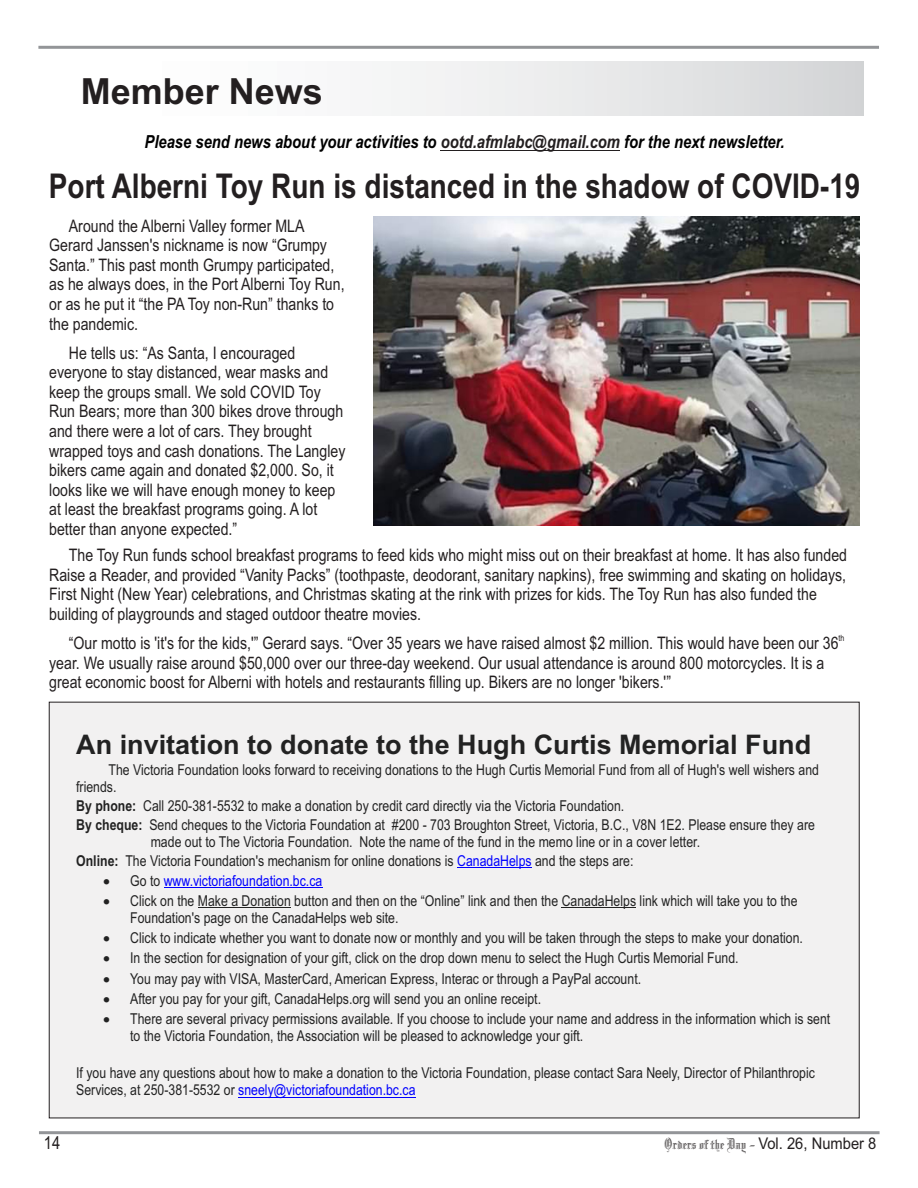
<style>
.page{position:relative;width:918px;height:1188px;background:#fff}
.page>*{position:absolute;margin:0;border:0;box-sizing:border-box;transform-origin:0 0}
.t1{font:700 36px "Arial";color:#231f20}
.t2{font:700 34.05px "Arial Narrow";color:#231f20}
.t3{font:700 27px "Arial";color:#222}
.t4{font:italic 700 18px "Arial Narrow";color:#000}
.t5{font:18px "Arial Narrow";color:#231f20}
.t6{font:17.25px/19.5px "Arial Narrow";color:#231f20}
.t7{font:16.05px "Blackletter 686 BT";color:#231f20;scale:1.12 1}
.t8{font:15px/17px "Arial Narrow";color:#222}
.t9{font:15px "Arial Narrow";color:#00f}
.t10{font:8.7px "Arial Narrow";color:#231f20}
.s1{color:#231f20}
.s2{font-weight:700}
.s3{color:#00f}
.s4{color:#222}
.s5{font-family:"Arial Narrow"}
</style>
<div class="page">
<hr style="left:39px;top:1131px;width:841px;height:3px;background:#939598">
<hr style="left:38px;top:46px;width:841px;height:3px;background:#939598">
<div style="left:48px;top:701px;width:812px;height:418px;background:#f2f1f1"></div>
<hr style="left:457px;top:867px;width:75px;height:1px;background:#00f">
<hr style="left:164px;top:887px;width:158px;height:1px;background:#00f">
<hr style="left:198px;top:907px;width:93px;height:1px;background:#222">
<hr style="left:562px;top:907px;width:74px;height:1px;background:#222">
<hr style="left:238px;top:1097px;width:178px;height:1px;background:#00f">
<img style="left:373px;top:216px;width:486px;height:309px">
<div style="left:54px;top:61px;width:810px;height:54px;background:linear-gradient(to right,#fff,#d8d9da)"></div>
<hr style="left:441px;top:150px;width:179px;height:1px;background:#231f20">
<h1 class="t1" style="left:81px;top:78px;width:244px">Member News</h1>
<p class="t4" style="left:145px;top:135px;width:642px">Please send news about your activities to <span class="s1">ootd.afmlabc@gmail.com</span> for the next newsletter.</p>
<h2 class="t2" style="left:49px;top:173px;width:813px">Port Alberni Toy Run is distanced in the shadow of COVID-19</h2>
<p class="t6" style="left:49px;top:218px;width:297px;text-indent:20px">Around the Alberni Valley former MLA Gerard Janssen's nickname is now “Grumpy Santa.” This past month Grumpy participated, as he always does, in the Port Alberni Toy Run, or as he put it “the PA Toy non-Run” thanks to the pandemic.</p>
<p class="t6" style="left:49px;top:345px;width:298px;text-indent:20px">He tells us: “As Santa, I encouraged everyone to stay distanced, wear masks and keep the groups small. We sold COVID Toy Run Bears; more than 300 bikes drove through and there were a lot of cars. They brought wrapped toys and cash donations. The Langley bikers came again and donated $2,000. So, it looks like we will have enough money to keep at least the breakfast programs going. A lot better than anyone expected.”</p>
<p class="t6" style="left:49px;top:547px;width:799px;text-indent:20px">The Toy Run funds school breakfast programs to feed kids who might miss out on their breakfast at home. It has also funded Raise a Reader, and provided “Vanity Packs” (toothpaste, deodorant, sanitary napkins), free swimming and skating on holidays, First Night (New Year) celebrations, and Christmas skating at the rink with prizes for kids. The Toy Run has also funded the building of playgrounds and staged outdoor theatre movies.</p>
<p class="t10" style="left:839px;top:634px;width:7px">th</p>
<p class="t6" style="left:49px;top:635px;width:791px;text-indent:20px">“Our motto is 'it's for the kids,'” Gerard says. “Over 35 years we have raised almost $2 million. This would have been our 36 year. We usually raise around $50,000 over our three-day weekend. Our usual attendance is around 800 motorcycles. It is a great economic boost for Alberni with hotels and restaurants filling up. Bikers are no longer 'bikers.'”</p>
<h3 class="t3" style="left:76px;top:734px;width:737px">An invitation to donate to the Hugh Curtis Memorial Fund</h3>
<p class="t8" style="left:76px;top:763px;width:744px;text-indent:32px">The Victoria Foundation looks forward to receiving donations to the Hugh Curtis Memorial Fund from all of Hugh's well wishers and friends.</p>
<p class="t8" style="left:76px;top:799px;width:550px"><span class="s2">By phone:</span> Call 250-381-5532 to make a donation by credit card directly via the Victoria Foundation.</p>
<p class="t8" style="left:151px;top:817px;width:666px;text-indent:-75px"><span class="s2">By cheque:</span> Send cheques to the Victoria Foundation at #200 - 703 Broughton Street, Victoria, B.C., V8N 1E2. Please ensure they are made out to The Victoria Foundation. Note the name of the fund in the memo line or in a cover letter.</p>
<p class="t8" style="left:76px;top:853px;width:559px"><span class="s2">Online:</span> The Victoria Foundation's mechanism for online donations is <span class="s3">CanadaHelps</span> and the steps are:</p>
<p class="t9" style="left:103px;top:875px;width:221px"><span class="s4">• Go to</span> www.victoriafoundation.bc.ca</p>
<p class="t8" style="left:130px;top:893px;width:669px;text-indent:-27px">• Click on the Make a Donation button and then on the “Online” link and then the CanadaHelps link which will take you to the<br>Foundation's page on the CanadaHelps web site.</p>
<p class="t8" style="left:103px;top:931px;width:701px">• Click to indicate whether you want to donate now or monthly and you will be taken through the steps to make your donation.</p>
<p class="t8" style="left:103px;top:951px;width:637px">• In the section for designation of your gift, click on the drop down menu to select the Hugh Curtis Memorial Fund.</p>
<p class="t8" style="left:103px;top:971px;width:539px">• You may pay with VISA, MasterCard, American Express, Interac or through a PayPal account.</p>
<p class="t8" style="left:103px;top:991px;width:439px">• After you pay for your gift, CanadaHelps.org will send you an online receipt.</p>
<p class="t8" style="left:130px;top:1012px;width:702px;text-indent:-27px">• There are several privacy permissions available. If you choose to include your name and address in the information which is sent to the Victoria Foundation, the Association will be pleased to acknowledge your gift.</p>
<p class="t8" style="left:76px;top:1066px;width:740px">If you have any questions about how to make a donation to the Victoria Foundation, please contact Sara Neely, Director of Philanthropic<br>Services, at 250-381-5532 or <span class="s3">sneely@victoriafoundation.bc.ca</span></p>
<p class="t5" style="left:44px;top:1136px;width:18px">14</p>
<p class="t7" style="left:664px;top:1137px;width:191px">Orders of the Day - <span class="s5">Vol. 26, Number 8</span></p>
</div>
